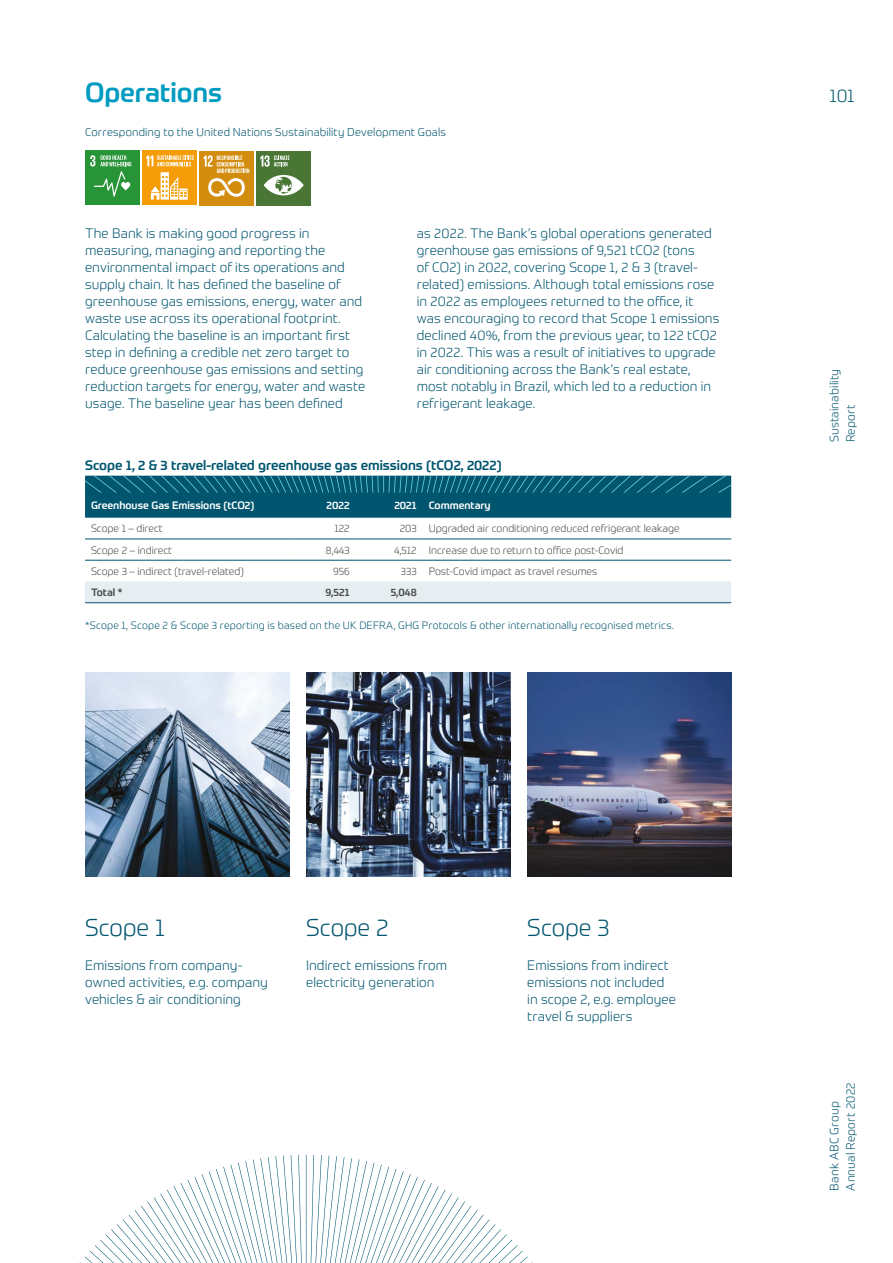
<style>
.page{position:relative;width:893px;height:1263px;background:#fff}
.page>*{position:absolute;margin:0;border:0;box-sizing:border-box;transform-origin:0 0}
.t1{font:500 27px "Prometo";letter-spacing:-.005em;color:#009bc0}
.t2{font:300 24px "Prometo";letter-spacing:-.005em;color:#01556f}
.t3{font:300 18px "Prometo";color:#01556f}
.t4{font:300 13.5px/17px "Prometo";letter-spacing:.005em;color:#01556f}
.t5{font:500 13.5px "Prometo";color:#01556f}
.t6{font:300 12px/16.5px "Prometo";letter-spacing:.01em;color:#01556f}
.t7{font:300 11.25px "Prometo";letter-spacing:.015em;color:#01556f}
.t8{font:300 10.5px "Prometo";color:#4a4a49}
.t9{font:300 10.5px "Prometo";letter-spacing:.02em;color:#01556f}
.t10{font:500 10.5px "Prometo";color:#fff}
.t11{font:500 10.5px "Prometo";color:#4a4a49}
</style>
<div class="page">
<svg style="left:80px;top:1155px;width:453px;height:108px"></svg>
<div style="left:85px;top:581px;width:646px;height:21px;background:#e6eef1"></div>
<hr style="left:85px;top:539px;width:204px;height:1px;background:#01556f">
<hr style="left:289px;top:539px;width:67px;height:1px;background:#01556f">
<hr style="left:356px;top:539px;width:67px;height:1px;background:#01556f">
<hr style="left:423px;top:539px;width:308px;height:1px;background:#01556f">
<hr style="left:85px;top:560px;width:204px;height:1px;background:#01556f">
<hr style="left:289px;top:560px;width:67px;height:1px;background:#01556f">
<hr style="left:356px;top:560px;width:67px;height:1px;background:#01556f">
<hr style="left:423px;top:560px;width:308px;height:1px;background:#01556f">
<hr style="left:85px;top:602px;width:204px;height:1px;background:#01556f">
<hr style="left:289px;top:602px;width:67px;height:1px;background:#01556f">
<hr style="left:356px;top:602px;width:67px;height:1px;background:#01556f">
<hr style="left:423px;top:602px;width:308px;height:1px;background:#01556f">
<svg style="left:85px;top:476px;width:646px;height:42px;background:#075b75"></svg>
<img style="left:85px;top:672px;width:204px;height:204px">
<img style="left:306px;top:672px;width:204px;height:204px">
<img style="left:527px;top:672px;width:204px;height:204px">
<div style="left:257px;top:151px;width:54px;height:54px;background:#4a7635"></div>
<svg style="left:264px;top:175px;width:40px;height:20px"></svg>
<svg style="left:260px;top:155px;width:30px;height:12px"></svg>
<div style="left:142px;top:151px;width:54px;height:54px;background:#f59d08"></div>
<svg style="left:151px;top:172px;width:37px;height:28px"></svg>
<svg style="left:146px;top:155px;width:48px;height:11px"></svg>
<div style="left:199px;top:151px;width:55px;height:54px;background:#d28d0e"></div>
<svg style="left:204px;top:155px;width:45px;height:42px"></svg>
<div style="left:85px;top:151px;width:54px;height:54px;background:#289438"></div>
<svg style="left:90px;top:155px;width:41px;height:42px"></svg>
<h1 class="t1" style="left:85px;top:76px;width:139px">Operations</h1>
<h3 class="t3" style="left:829px;top:85px;width:26px">101</h3>
<p class="t7" style="left:85px;top:125px;width:363px">Corresponding to the United Nations Sustainability Development Goals</p>
<p class="t4" style="left:85px;top:225px;width:282px">The Bank is making good progress in measuring, managing and reporting the environmental impact of its operations and supply chain. It has defined the baseline of greenhouse gas emissions, energy, water and waste use across its operational footprint.<br>Calculating the baseline is an important first step in defining a credible net zero target to reduce greenhouse gas emissions and setting reduction targets for energy, water and waste usage. The baseline year has been defined</p>
<p class="t4" style="left:417px;top:225px;width:304px">as 2022. The Bank’s global operations generated greenhouse gas emissions of 9,521 tCO2 (tons<br>of CO2) in 2022, covering Scope 1, 2 &amp; 3 (travel&shy;related) emissions. Although total emissions rose in 2022 as employees returned to the office, it was encouraging to record that Scope 1 emissions declined 40%, from the previous year, to 122 tCO2 in 2022. This was a result of initiatives to upgrade air conditioning across the Bank’s real estate, most notably in Brazil, which led to a reduction in refrigerant leakage.</p>
<p class="t5" style="left:85px;top:456px;width:418px">Scope 1, 2 &amp; 3 travel-related greenhouse gas emissions (tCO2, 2022)</p>
<p class="t10" style="left:91px;top:499px;width:165px">Greenhouse Gas Emissions (tCO2)</p>
<p class="t10" style="left:327px;top:499px;width:25px">2022</p>
<p class="t10" style="left:394px;top:499px;width:98px">2021 Commentary</p>
<p class="t8" style="left:91px;top:522px;width:73px">Scope 1 – direct</p>
<p class="t8" style="left:335px;top:522px;width:17px">122</p>
<p class="t8" style="left:400px;top:522px;width:281px">203 Upgraded air conditioning reduced refrigerant leakage</p>
<p class="t8" style="left:91px;top:544px;width:83px">Scope 2 – indirect</p>
<p class="t8" style="left:326px;top:544px;width:25px">8,443</p>
<p class="t8" style="left:394px;top:544px;width:231px">4,512 Increase due to return to office post-Covid</p>
<p class="t8" style="left:91px;top:565px;width:154px">Scope 3 – indirect (travel-related)</p>
<p class="t8" style="left:333px;top:565px;width:18px">956</p>
<p class="t8" style="left:401px;top:565px;width:198px">333 Post-Covid impact as travel resumes</p>
<p class="t11" style="left:91px;top:586px;width:33px">Total *</p>
<p class="t11" style="left:326px;top:586px;width:26px">9,521</p>
<p class="t11" style="left:391px;top:586px;width:28px">5,048</p>
<p class="t9" style="left:85px;top:619px;width:590px">*Scope 1, Scope 2 &amp; Scope 3 reporting is based on the UK DEFRA, GHG Protocols &amp; other internationally recognised metrics.</p>
<p class="t6" style="left:826px;top:442px;width:75px;rotate:-90deg">Sustainability<br>Report</p>
<h2 class="t2" style="left:85px;top:913px;width:81px">Scope 1</h2>
<h2 class="t2" style="left:306px;top:913px;width:84px">Scope 2</h2>
<h2 class="t2" style="left:527px;top:913px;width:84px">Scope 3</h2>
<p class="t4" style="left:85px;top:956px;width:184px">Emissions from company&shy;owned activities, e.g. company vehicles &amp; air conditioning</p>
<p class="t4" style="left:306px;top:956px;width:143px">Indirect emissions from electricity generation</p>
<p class="t4" style="left:527px;top:956px;width:150px">Emissions from indirect emissions not included in scope 2, e.g. employee travel &amp; suppliers</p>
<p class="t6" style="left:826px;top:1191px;width:110px;rotate:-90deg">Bank ABC Group<br>Annual Report 2022</p>
</div>
